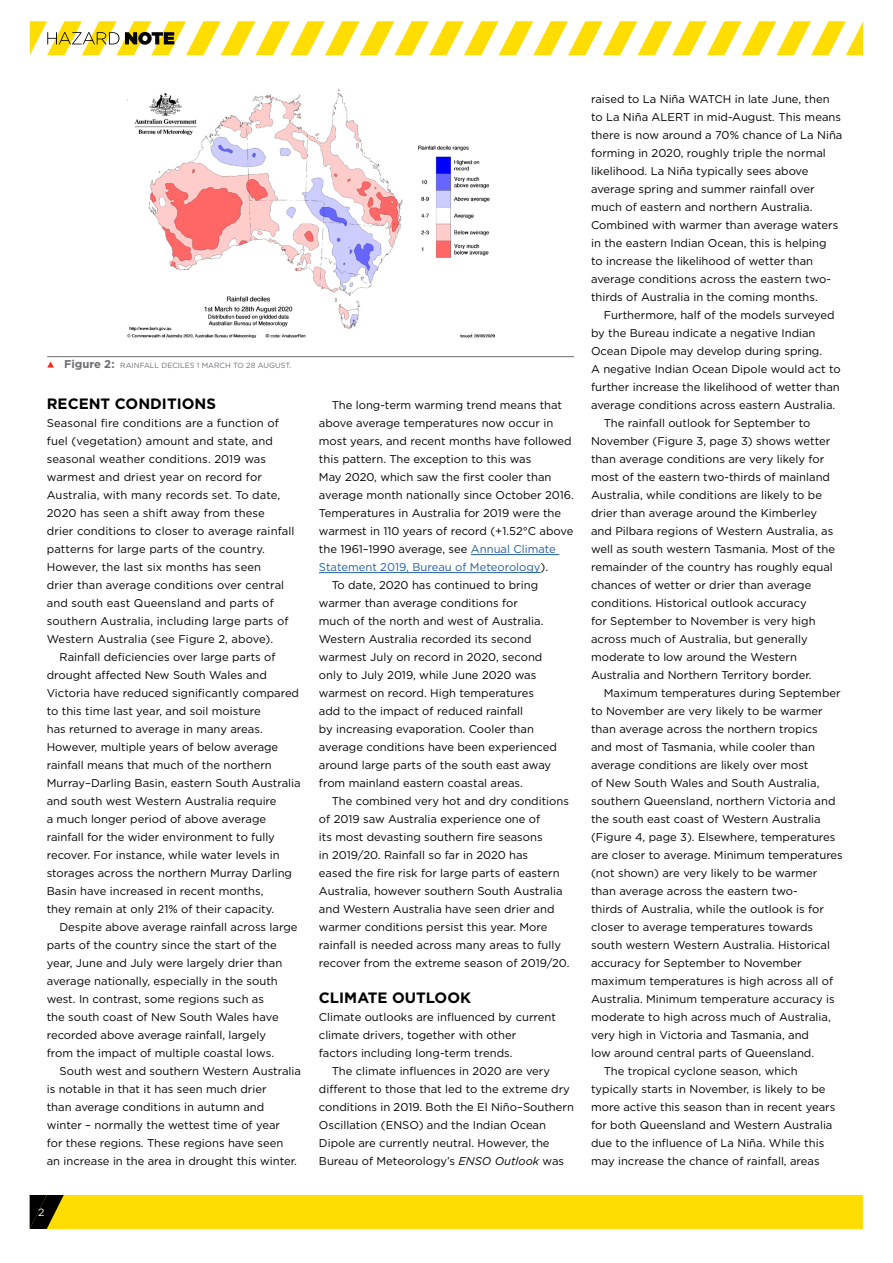
<style>
.page{position:relative;width:893px;height:1263px;background:#fff}
.page>*{position:absolute;margin:0;border:0;box-sizing:border-box;transform-origin:0 0}
.Black_subheader{font:700 15px "Gotham HTF";color:#000}
.Body_Text{font:11.25px/18px "Gotham HTF";color:#000}
.Body_Text_first{font:11.25px/18px "Gotham HTF";letter-spacing:.01em;color:#000}
.t1{font:10.5px "Gotham HTF";color:#fff}
.t2{font:7.5px "Gotham HTF";color:#6d6e71}
.s1{font-weight:700;font-size:11.25px}
.s2{color:#215e9e}
.s3{font-style:italic}
</style>
<div class="page">
<hr style="left:471px;top:554px;width:88px;height:1px;background:#215e9e">
<hr style="left:319px;top:572px;width:222px;height:1px;background:#215e9e">
<hr style="left:47px;top:356px;width:527px;height:1px;background:#6d6e71">
<svg style="left:47px;top:362px;width:7px;height:6px"></svg>
<img style="left:127px;top:89px;width:367px;height:248px">
<div style="left:30px;top:1195px;width:833px;height:34px;background:#fd0"></div>
<svg style="left:30px;top:1195px;width:34px;height:34px"></svg>
<svg style="left:30px;top:21px;width:833px;height:34px"></svg>
<p class="t2" style="left:64px;top:361px;width:229px"><span class="s1">Figure 2:</span> RAINFALL DECILES 1 MARCH TO 28 AUGUST.</p>
<p class="Black_subheader" style="left:47px;top:395px;width:171px">RECENT CONDITIONS</p>
<p class="Body_Text_first" style="left:47px;top:414px;width:249px">Seasonal fire conditions are a function of fuel (vegetation) amount and state, and seasonal weather conditions. 2019 was warmest and driest year on record for Australia, with many records set. To date, 2020 has seen a shift away from these drier conditions to closer to average rainfall patterns for large parts of the country.<br>However, the last six months has seen<br>drier than average conditions over central and south east Queensland and parts of southern Australia, including large parts of Western Australia (see Figure 2, above).</p>
<p class="Body_Text" style="left:47px;top:648px;width:255px;text-indent:13px">Rainfall deficiencies over large parts of drought affected New South Wales and Victoria have reduced significantly compared to this time last year, and soil moisture<br>has returned to average in many areas.<br>However, multiple years of below average rainfall means that much of the northern Murray–Darling Basin, eastern South Australia and south west Western Australia require<br>a much longer period of above average rainfall for the wider environment to fully recover. For instance, while water levels in storages across the northern Murray Darling Basin have increased in recent months,<br>they remain at only 21% of their capacity.</p>
<p class="Body_Text" style="left:47px;top:918px;width:252px;text-indent:13px">Despite above average rainfall across large parts of the country since the start of the year, June and July were largely drier than average nationally, especially in the south west. In contrast, some regions such as<br>the south coast of New South Wales have recorded above average rainfall, largely<br>from the impact of multiple coastal lows.</p>
<p class="Body_Text" style="left:47px;top:1062px;width:256px;text-indent:13px">South west and southern Western Australia is notable in that it has seen much drier<br>than average conditions in autumn and winter – normally the wettest time of year<br>for these regions. These regions have seen<br>an increase in the area in drought this winter.</p>
<p class="t1" style="left:38px;top:1207px;width:8px">2</p>
<p class="Body_Text" style="left:319px;top:396px;width:257px;text-indent:13px">The long-term warming trend means that above average temperatures now occur in most years, and recent months have followed this pattern. The exception to this was<br>May 2020, which saw the first cooler than average month nationally since October 2016.<br>Temperatures in Australia for 2019 were the warmest in 110 years of record (+1.52°C above the 1961–1990 average, see <span class="s2">Annual Climate Statement 2019, Bureau of Meteorology</span>).</p>
<p class="Body_Text" style="left:319px;top:576px;width:240px;text-indent:13px">To date, 2020 has continued to bring warmer than average conditions for<br>much of the north and west of Australia.<br>Western Australia recorded its second warmest July on record in 2020, second only to July 2019, while June 2020 was warmest on record. High temperatures add to the impact of reduced rainfall<br>by increasing evaporation. Cooler than average conditions have been experienced around large parts of the south east away from mainland eastern coastal areas.</p>
<p class="Body_Text" style="left:319px;top:792px;width:252px;text-indent:13px">The combined very hot and dry conditions of 2019 saw Australia experience one of<br>its most devasting southern fire seasons<br>in 2019/20. Rainfall so far in 2020 has<br>eased the fire risk for large parts of eastern Australia, however southern South Australia and Western Australia have seen drier and warmer conditions persist this year. More rainfall is needed across many areas to fully recover from the extreme season of 2019/20.</p>
<p class="Black_subheader" style="left:319px;top:989px;width:154px">CLIMATE OUTLOOK</p>
<p class="Body_Text_first" style="left:319px;top:1008px;width:239px">Climate outlooks are influenced by current climate drivers, together with other factors including long-term trends.</p>
<p class="Body_Text" style="left:319px;top:1062px;width:257px;text-indent:13px">The climate influences in 2020 are very different to those that led to the extreme dry conditions in 2019. Both the El Niño–Southern Oscillation (ENSO) and the Indian Ocean Dipole are currently neutral. However, the Bureau of Meteorology’s <span class="s3">ENSO Outlook</span> was</p>
<p class="Body_Text" style="left:591px;top:90px;width:253px">raised to La Niña WATCH in late June, then to La Niña ALERT in mid-August<span class="s3">.</span> This means there is now around a 70% chance of La Niña forming in 2020, roughly triple the normal likelihood. La Niña typically sees above average spring and summer rainfall over much of eastern and northern Australia.<br>Combined with warmer than average waters in the eastern Indian Ocean, this is helping<br>to increase the likelihood of wetter than average conditions across the eastern two&shy;thirds of Australia in the coming months.</p>
<p class="Body_Text" style="left:591px;top:306px;width:251px;text-indent:13px">Furthermore, half of the models surveyed by the Bureau indicate a negative Indian Ocean Dipole may develop during spring.<br>A negative Indian Ocean Dipole would act to further increase the likelihood of wetter than average conditions across eastern Australia.</p>
<p class="Body_Text" style="left:591px;top:414px;width:246px;text-indent:13px">The rainfall outlook for September to November (Figure 3, page 3) shows wetter than average conditions are very likely for most of the eastern two-thirds of mainland Australia, while conditions are likely to be drier than average around the Kimberley and Pilbara regions of Western Australia, as well as south western Tasmania. Most of the remainder of the country has roughly equal chances of wetter or drier than average conditions. Historical outlook accuracy<br>for September to November is very high across much of Australia, but generally moderate to low around the Western Australia and Northern Territory border.</p>
<p class="Body_Text" style="left:591px;top:684px;width:253px;text-indent:13px">Maximum temperatures during September to November are very likely to be warmer than average across the northern tropics<br>and most of Tasmania, while cooler than average conditions are likely over most<br>of New South Wales and South Australia, southern Queensland, northern Victoria and the south east coast of Western Australia (Figure 4, page 3). Elsewhere, temperatures are closer to average. Minimum temperatures (not shown) are very likely to be warmer than average across the eastern two-<br>thirds of Australia, while the outlook is for closer to average temperatures towards south western Western Australia. Historical accuracy for September to November maximum temperatures is high across all of Australia. Minimum temperature accuracy is moderate to high across much of Australia, very high in Victoria and Tasmania, and<br>low around central parts of Queensland.</p>
<p class="Body_Text" style="left:591px;top:1062px;width:246px;text-indent:13px">The tropical cyclone season, which typically starts in November, is likely to be more active this season than in recent years for both Queensland and Western Australia due to the influence of La Niña. While this may increase the chance of rainfall, areas</p>
</div>
